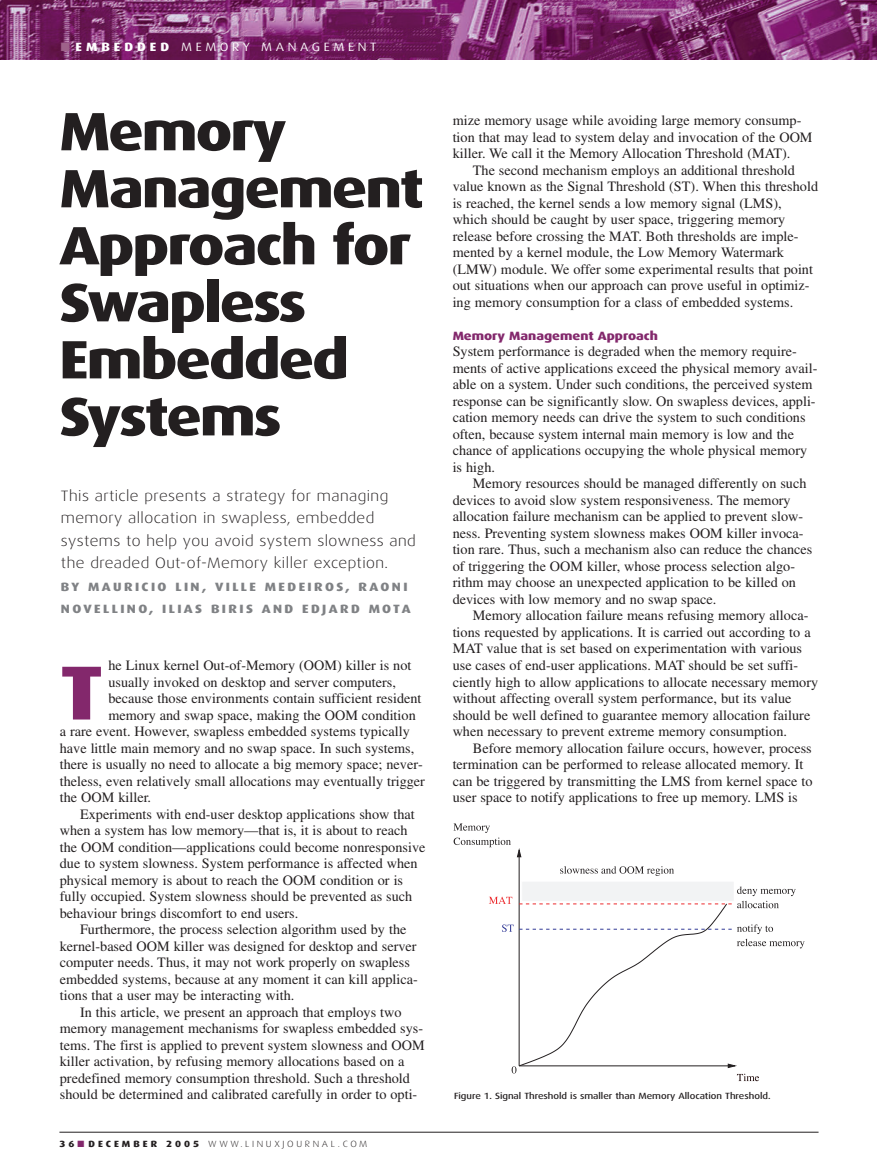
<style>
.page{position:relative;width:878px;height:1175px;background:#fff}
.page>*{position:absolute;margin:0;border:0;box-sizing:border-box;transform-origin:0 0}
.t1{font:800 76.65px "Dax Wide";color:#83286c}
.t2{font:800 54px/57px "Dax Wide";letter-spacing:-.035em;color:#231f20}
.t3{font:300 15px/22.5px "Dax Wide";letter-spacing:.03em;color:#231f20}
.t4{font:14.25px "Times";color:#231f20}
.t5{font:800 12px/22.5px "Dax Wide";letter-spacing:.2em;color:#808285}
.t6{font:12px "Dax Wide";letter-spacing:.3em;color:#fff}
.t7{font:800 12px "Dax Wide";color:#83286c}
.t8{font:500 9px "Dax Wide";color:#231f20}
.t9{font:300 9px "Dax Wide";letter-spacing:.29em;color:#231f20}
.s1{color:#9e628a}
.s2{font-weight:800}
.s3{color:#83286c}
</style>
<div class="page">
<img style="left:0;top:0;width:876px;height:59px">
<hr style="left:59px;top:1131px;width:759px;height:1px;background:#231f20">
<svg style="left:453px;top:823px;width:58px;height:24px"></svg>
<hr style="left:519px;top:848px;width:1px;height:217px;background:#231f20">
<svg style="left:517px;top:848px;width:4px;height:9px"></svg>
<div style="left:521px;top:881px;width:213px;height:20px;background:#f2f3f4"></div>
<svg style="left:489px;top:886px;width:315px;height:195px"></svg>
<svg style="left:560px;top:866px;width:114px;height:10px"></svg>
<p class="t6" style="left:61px;top:40px;width:317px"><span class="s1">■</span> <span class="s2">EMBEDDED</span> MEMORY MANAGEMENT</p>
<p class="t2" style="left:59px;top:103px;width:366px">Memory<br>Management<br>Approach for<br>Swapless<br>Embedded<br>Systems</p>
<p class="t3" style="left:61px;top:484px;width:356px">This article presents a strategy for managing memory allocation in swapless, embedded systems to help you avoid system slowness and the dreaded Out-of-Memory killer exception.</p>
<p class="t5" style="left:61px;top:575px;width:351px">BY MAURICIO LIN, VILLE MEDEIROS, RAONI<br>NOVELLINO, ILIAS BIRIS AND EDJARD MOTA</p>
<p class="t4" style="left:108px;top:660px;width:304px">he Linux kernel Out-of-Memory (OOM) killer is not</p>
<p class="t4" style="left:108px;top:676px;width:289px">usually invoked on desktop and server computers,</p>
<p class="t4" style="left:108px;top:693px;width:314px">because those environments contain sufficient resident</p>
<p class="t4" style="left:108px;top:709px;width:309px">memory and swap space, making the OOM condition</p>
<p class="t4" style="left:60px;top:726px;width:351px">a rare event. However, swapless embedded systems typically</p>
<p class="t4" style="left:60px;top:742px;width:356px">have little main memory and no swap space. In such systems,</p>
<p class="t4" style="left:60px;top:759px;width:364px">there is usually no need to allocate a big memory space; never-</p>
<p class="t4" style="left:60px;top:775px;width:367px">theless, even relatively small allocations may eventually trigger</p>
<p class="t4" style="left:60px;top:792px;width:93px">the OOM killer.</p>
<p class="t4" style="left:80px;top:808px;width:336px">Experiments with end-user desktop applications show that</p>
<p class="t4" style="left:60px;top:825px;width:349px">when a system has low memory—that is, it is about to reach</p>
<p class="t4" style="left:60px;top:841px;width:367px">the OOM condition—applications could become nonresponsive</p>
<p class="t4" style="left:60px;top:858px;width:359px">due to system slowness. System performance is affected when</p>
<p class="t4" style="left:60px;top:874px;width:345px">physical memory is about to reach the OOM condition or is</p>
<p class="t4" style="left:60px;top:891px;width:354px">fully occupied. System slowness should be prevented as such</p>
<p class="t4" style="left:60px;top:907px;width:240px">behaviour brings discomfort to end users.</p>
<p class="t4" style="left:80px;top:924px;width:328px">Furthermore, the process selection algorithm used by the</p>
<p class="t4" style="left:60px;top:940px;width:358px">kernel-based OOM killer was designed for desktop and server</p>
<p class="t4" style="left:60px;top:957px;width:352px">computer needs. Thus, it may not work properly on swapless</p>
<p class="t4" style="left:60px;top:973px;width:359px">embedded systems, because at any moment it can kill applica-</p>
<p class="t4" style="left:60px;top:990px;width:236px">tions that a user may be interacting with.</p>
<p class="t4" style="left:80px;top:1006px;width:323px">In this article, we present an approach that employs two</p>
<p class="t4" style="left:60px;top:1023px;width:365px">memory management mechanisms for swapless embedded sys-</p>
<p class="t4" style="left:60px;top:1039px;width:366px">tems. The first is applied to prevent system slowness and OOM</p>
<p class="t4" style="left:60px;top:1056px;width:346px">killer activation, by refusing memory allocations based on a</p>
<p class="t4" style="left:60px;top:1072px;width:352px">predefined memory consumption threshold. Such a threshold</p>
<p class="t4" style="left:60px;top:1089px;width:359px">should be determined and calibrated carefully in order to opti-</p>
<p class="t1" style="left:60px;top:648px;width:45px">T</p>
<p class="t9" style="left:59px;top:1138px;width:309px"><span class="s2">36</span><span class="s3">■</span> <span class="s2">DECEMBER 2005</span> WWW.LINUXJOURNAL.COM</p>
<p class="t4" style="left:452px;top:115px;width:350px">mize memory usage while avoiding large memory consump-</p>
<p class="t4" style="left:452px;top:132px;width:361px">tion that may lead to system delay and invocation of the OOM</p>
<p class="t4" style="left:452px;top:148px;width:339px">killer. We call it the Memory Allocation Threshold (MAT).</p>
<p class="t4" style="left:473px;top:165px;width:323px">The second mechanism employs an additional threshold</p>
<p class="t4" style="left:452px;top:181px;width:367px">value known as the Signal Threshold (ST). When this threshold</p>
<p class="t4" style="left:452px;top:198px;width:330px">is reached, the kernel sends a low memory signal (LMS),</p>
<p class="t4" style="left:452px;top:214px;width:334px">which should be caught by user space, triggering memory</p>
<p class="t4" style="left:452px;top:231px;width:347px">release before crossing the MAT. Both thresholds are imple-</p>
<p class="t4" style="left:452px;top:247px;width:333px">mented by a kernel module, the Low Memory Watermark</p>
<p class="t4" style="left:452px;top:264px;width:362px">(LMW) module. We offer some experimental results that point</p>
<p class="t4" style="left:452px;top:280px;width:358px">out situations when our approach can prove useful in optimiz-</p>
<p class="t4" style="left:452px;top:297px;width:342px">ing memory consumption for a class of embedded systems.</p>
<p class="t7" style="left:452px;top:329px;width:207px">Memory Management Approach</p>
<p class="t4" style="left:452px;top:346px;width:346px">System performance is degraded when the memory require-</p>
<p class="t4" style="left:452px;top:363px;width:366px">ments of active applications exceed the physical memory avail-</p>
<p class="t4" style="left:452px;top:379px;width:361px">able on a system. Under such conditions, the perceived system</p>
<p class="t4" style="left:452px;top:396px;width:364px">response can be significantly slow. On swapless devices, appli-</p>
<p class="t4" style="left:452px;top:412px;width:354px">cation memory needs can drive the system to such conditions</p>
<p class="t4" style="left:452px;top:429px;width:343px">often, because system internal main memory is low and the</p>
<p class="t4" style="left:452px;top:445px;width:356px">chance of applications occupying the whole physical memory</p>
<p class="t4" style="left:452px;top:462px;width:44px">is high.</p>
<p class="t4" style="left:473px;top:478px;width:335px">Memory resources should be managed differently on such</p>
<p class="t4" style="left:452px;top:495px;width:339px">devices to avoid slow system responsiveness. The memory</p>
<p class="t4" style="left:452px;top:511px;width:352px">allocation failure mechanism can be applied to prevent slow-</p>
<p class="t4" style="left:452px;top:528px;width:352px">ness. Preventing system slowness makes OOM killer invoca-</p>
<p class="t4" style="left:452px;top:544px;width:361px">tion rare. Thus, such a mechanism also can reduce the chances</p>
<p class="t4" style="left:452px;top:561px;width:344px">of triggering the OOM killer, whose process selection algo-</p>
<p class="t4" style="left:452px;top:577px;width:345px">rithm may choose an unexpected application to be killed on</p>
<p class="t4" style="left:452px;top:594px;width:265px">devices with low memory and no swap space.</p>
<p class="t4" style="left:473px;top:610px;width:337px">Memory allocation failure means refusing memory alloca-</p>
<p class="t4" style="left:452px;top:627px;width:359px">tions requested by applications. It is carried out according to a</p>
<p class="t4" style="left:452px;top:643px;width:351px">MAT value that is set based on experimentation with various</p>
<p class="t4" style="left:452px;top:660px;width:347px">use cases of end-user applications. MAT should be set suffi-</p>
<p class="t4" style="left:452px;top:676px;width:367px">ciently high to allow applications to allocate necessary memory</p>
<p class="t4" style="left:452px;top:693px;width:340px">without affecting overall system performance, but its value</p>
<p class="t4" style="left:452px;top:709px;width:359px">should be well defined to guarantee memory allocation failure</p>
<p class="t4" style="left:452px;top:726px;width:336px">when necessary to prevent extreme memory consumption.</p>
<p class="t4" style="left:473px;top:742px;width:340px">Before memory allocation failure occurs, however, process</p>
<p class="t4" style="left:452px;top:759px;width:352px">termination can be performed to release allocated memory. It</p>
<p class="t4" style="left:452px;top:775px;width:361px">can be triggered by transmitting the LMS from kernel space to</p>
<p class="t4" style="left:452px;top:792px;width:346px">user space to notify applications to free up memory. LMS is</p>
<p class="t8" style="left:454px;top:1090px;width:318px">Figure 1. Signal Threshold is smaller than Memory Allocation Threshold.</p>
</div>
